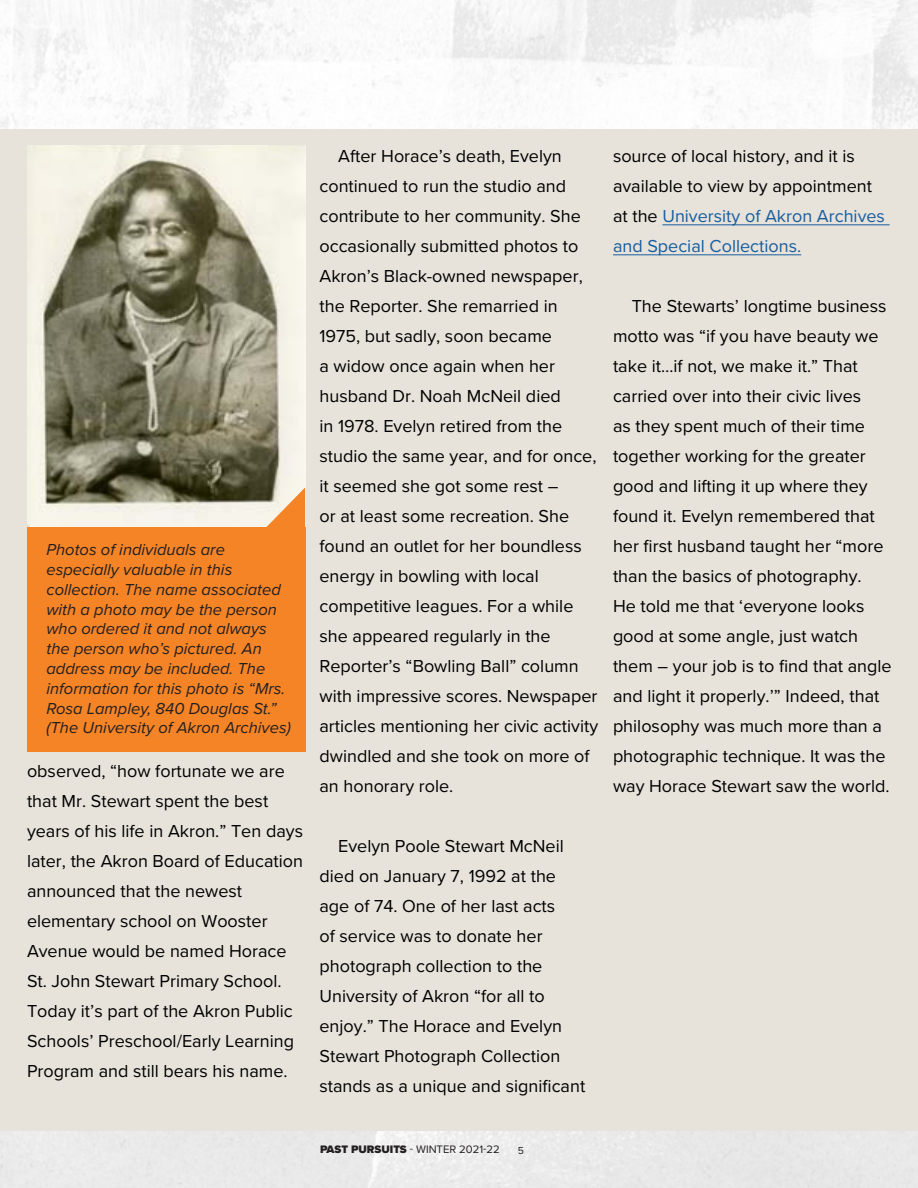
<style>
.page{position:relative;width:918px;height:1188px;background:#fff}
.page>*{position:absolute;margin:0;border:0;box-sizing:border-box;transform-origin:0 0}
.Body_Text{font:18px/30px "Proxima Nova";color:#000}
.Byline_-_Centered{font:italic 16.5px/19.8px "Proxima Nova";color:#231f20}
.t1{font:11.25px "Proxima Nova";color:#231f20}
.t2{font:10.5px "Proxima Nova";color:#231f20}
.s1{color:#175d9e}
.s2{font-weight:900}
</style>
<div class="page">
<div style="left:0;top:129px;width:918px;height:1002px;background:#e7e3db"></div>
<hr style="left:662px;top:224px;width:228px;height:1px;background:#175d9e">
<hr style="left:613px;top:254px;width:188px;height:1px;background:#175d9e">
<img style="left:27px;top:145px;width:278px;height:383px">
<svg style="left:219px;top:488px;width:86px;height:40px"></svg>
<div style="left:27px;top:528px;width:279px;height:224px;background:#f58427"></div>
<p class="Byline_-_Centered" style="left:46px;top:539px;width:246px">Photos of individuals are especially valuable in this collection. The name associated with a photo may be the person who ordered it and not always the person who’s pictured. An address may be included. The information for this photo is “Mrs.<br>Rosa Lampley, 840 Douglas St.” (The University of Akron Archives)</p>
<p class="Body_Text" style="left:27px;top:755px;width:278px">observed, “how fortunate we are that Mr. Stewart spent the best years of his life in Akron.” Ten days later, the Akron Board of Education announced that the newest elementary school on Wooster<br>Avenue would be named Horace<br>St. John Stewart Primary School.<br>Today it’s part of the Akron Public<br>Schools’ Preschool/Early Learning<br>Program and still bears his name.</p>
<p class="Body_Text" style="left:320px;top:140px;width:280px;text-indent:19px">After Horace’s death, Evelyn continued to run the studio and contribute to her community. She occasionally submitted photos to<br>Akron’s Black-owned newspaper, the Reporter. She remarried in<br>1975, but sadly, soon became<br>a widow once again when her husband Dr. Noah McNeil died<br>in 1978. Evelyn retired from the studio the same year, and for once, it seemed she got some rest –<br>or at least some recreation. She found an outlet for her boundless energy in bowling with local competitive leagues. For a while she appeared regularly in the<br>Reporter’s “Bowling Ball” column with impressive scores. Newspaper articles mentioning her civic activity dwindled and she took on more of an honorary role.</p>
<p class="Body_Text" style="left:613px;top:140px;width:273px">source of local history, and it is available to view by appointment at the <span class="s1">University of Akron Archives and Special Collections.</span></p>
<p class="Body_Text" style="left:613px;top:290px;width:280px;text-indent:19px">The Stewarts’ longtime business motto was “if you have beauty we take it…if not, we make it.” That carried over into their civic lives<br>as they spent much of their time together working for the greater good and lifting it up where they found it. Evelyn remembered that her first husband taught her “more than the basics of photography.<br>He told me that ‘everyone looks good at some angle, just watch them – your job is to find that angle and light it properly.’” Indeed, that philosophy was much more than a photographic technique. It was the way Horace Stewart saw the world.</p>
<p class="Body_Text" style="left:320px;top:831px;width:267px;text-indent:19px">Evelyn Poole Stewart McNeil died on January 7, 1992 at the age of 74. One of her last acts<br>of service was to donate her photograph collection to the<br>University of Akron “for all to enjoy.” The Horace and Evelyn<br>Stewart Photograph Collection stands as a unique and significant</p>
<p class="t1" style="left:320px;top:1141px;width:181px"><span class="s2">PAST PURSUITS</span> - WINTER 2021-22</p>
<p class="t2" style="left:518px;top:1143px;width:8px">5</p>
</div>
